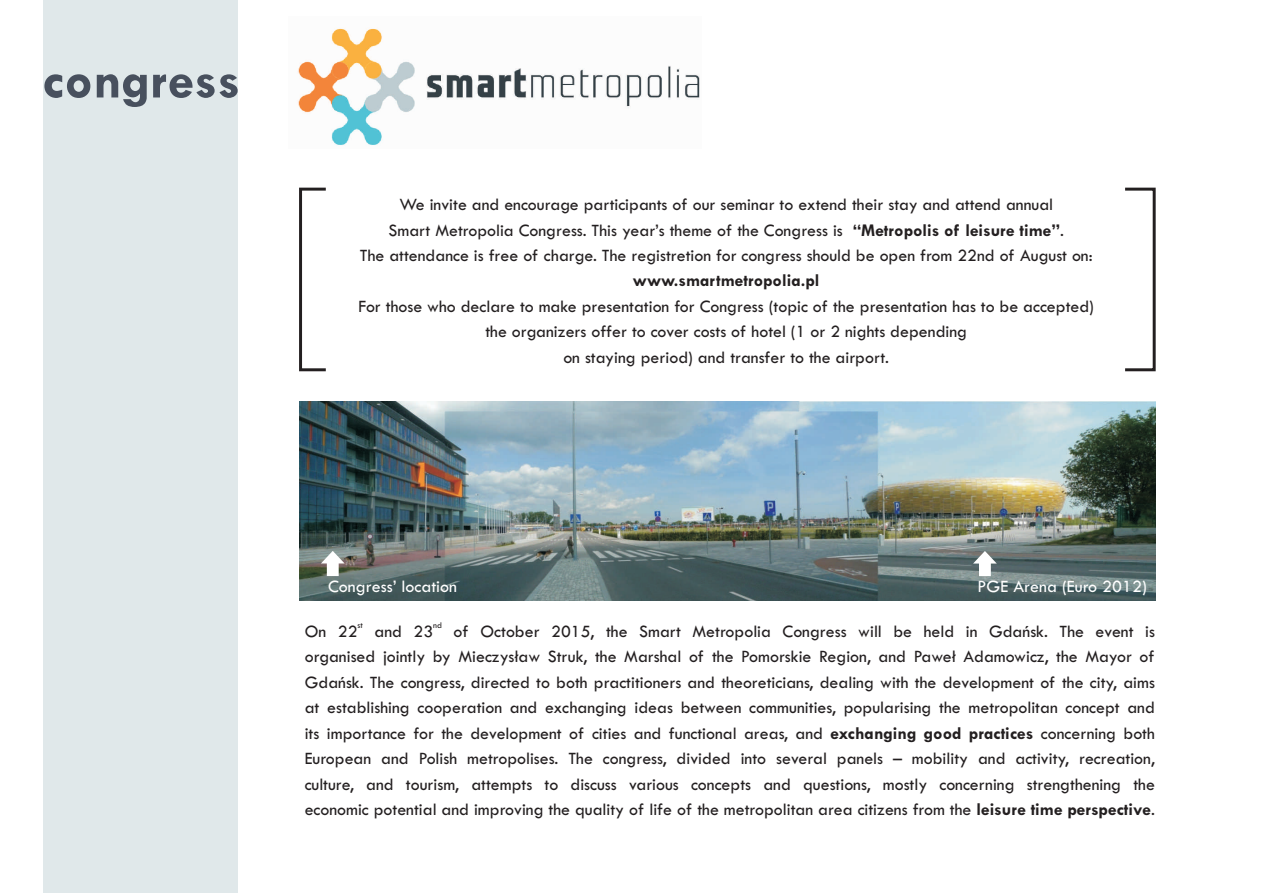
<style>
.page{position:relative;width:1263px;height:893px;background:#fff}
.page>*{position:absolute;margin:0;border:0;box-sizing:border-box;transform-origin:0 0}
.t1{font:700 54px "Tw Cen";color:#48505e}
.t2{font:18px/25.5px "Tw Cen";color:#231f20;text-align:center}
.t3{font:18px "Tw Cen";color:#fff}
.t4{font:700 18px "Tw Cen";color:#231f20}
.t5{font:9px "Tw Cen";color:#231f20}
.s1{font-weight:700}
</style>
<div class="page">
<div style="left:299px;top:188px;width:28px;height:183px;border:3px solid #231f20"></div>
<img style="left:299px;top:402px;width:856px;height:198px">
<img style="left:298px;top:28px;width:402px;height:118px">
<svg style="left:321px;top:551px;width:24px;height:25px"></svg>
<svg style="left:973px;top:551px;width:24px;height:25px"></svg>
<div style="left:1123px;top:188px;width:33px;height:183px;border:3px solid #231f20"></div>
<h1 class="t1" style="left:43px;top:60px;width:199px">congress</h1>
<p class="t2" style="left:360px;top:193px;width:734px">We invite and encourage participants of our seminar to extend their stay and attend annual<br>Smart Metropolia Congress. This year’s theme of the Congress is <span class="s1">“Metropolis of leisure time”</span>.<br>The attendance is free of charge. The registretion for congress should be open from 22nd of August on:</p>
<p class="t4" style="left:633px;top:274px;width:188px">www.smartmetropolia.pl</p>
<p class="t2" style="left:358px;top:295px;width:737px">For those who declare to make presentation for Congress (topic of the presentation has to be accepted) the organizers offer to cover costs of hotel (1 or 2 nights depending<br>on staying period) and transfer to the airport.</p>
<p class="t3" style="left:328px;top:580px;width:131px">Congress’ location</p>
<p class="t3" style="left:978px;top:580px;width:171px">PGE Arena (Euro 2012)</p>
<p class="t5" style="left:358px;top:622px;width:7px">st</p>
<p class="t5" style="left:433px;top:622px;width:10px">nd</p>
<p class="t2" style="left:305px;top:620px;width:852px;text-align:justify">On 22 and 23 of October 2015, the Smart Metropolia Congress will be held in Gdañsk. The event is organised jointly by Mieczys³aw Struk, the Marshal of the Pomorskie Region, and Pawe³ Adamowicz, the Mayor of Gdañsk. The congress, directed to both practitioners and theoreticians, dealing with the development of the city, aims at establishing cooperation and exchanging ideas between communities, popularising the metropolitan concept and its importance for the development of cities and functional areas, and <span class="s1">exchanging good practices</span> concerning both European and Polish metropolises. The congress, divided into several panels – mobility and activity, recreation, culture, and tourism, attempts to discuss various concepts and questions, mostly concerning strengthening the economic potential and improving the quality of life of the metropolitan area citizens from the <span class="s1">leisure time perspective</span>.</p>
</div>
